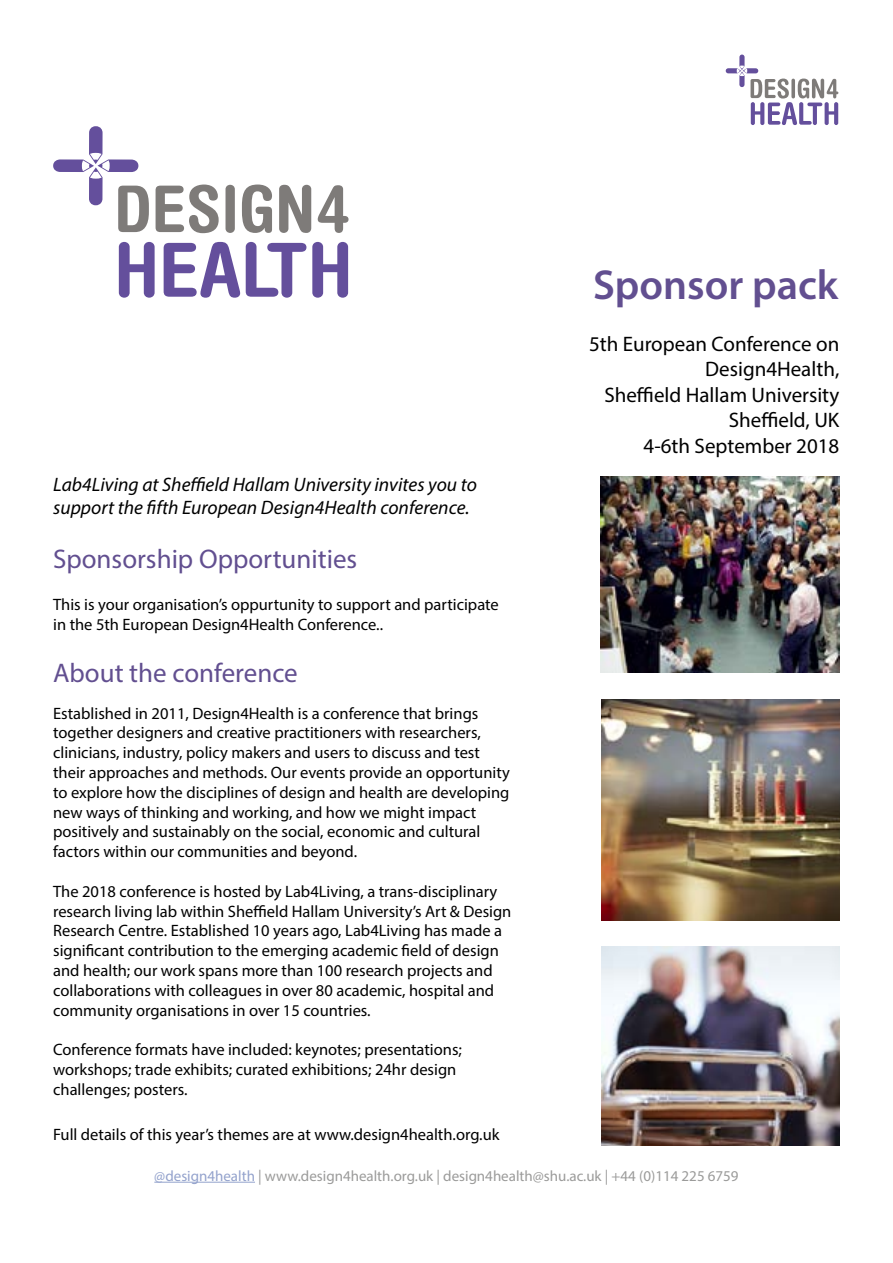
<style>
.page{position:relative;width:893px;height:1263px;background:#fff}
.page>*{position:absolute;margin:0;border:0;box-sizing:border-box;transform-origin:0 0}
.t1{font:600 42px "Myriad Pro";color:#624f90}
.t2{font:27px "Myriad Pro";color:#624f90}
.t3{font:21px/25.5px "Myriad Pro";color:#000;text-align:right}
.t4{font:italic 19.5px/23.4px "Myriad Pro";color:#000}
.t5{font:16.5px/19.8px "Myriad Pro";color:#000}
.t6{font:15px "Myriad Pro";color:#9b9b9a}
.s1{color:#93a2cc}
</style>
<div class="page">
<hr style="left:154px;top:1182px;width:101px;height:1px;background:#93a2cc">
<svg style="left:726px;top:55px;width:112px;height:70px"></svg>
<img style="left:601px;top:476px;width:238px;height:197px">
<img style="left:601px;top:700px;width:239px;height:221px">
<img style="left:601px;top:947px;width:239px;height:199px">
<svg style="left:156px;top:185px;width:63px;height:48px"></svg>
<div style="left:226px;top:185px;width:9px;height:48px;background:#7e7b79;border-radius:5px"></div>
<svg style="left:242px;top:185px;width:30px;height:48px"></svg>
<svg style="left:279px;top:185px;width:32px;height:48px"></svg>
<svg style="left:318px;top:185px;width:31px;height:48px"></svg>
<svg style="left:119px;top:242px;width:36px;height:56px"></svg>
<svg style="left:164px;top:242px;width:76px;height:56px"></svg>
<svg style="left:246px;top:242px;width:60px;height:56px"></svg>
<svg style="left:312px;top:242px;width:36px;height:56px"></svg>
<svg style="left:53px;top:126px;width:96px;height:106px"></svg>
<p class="t4" style="left:53px;top:472px;width:425px">Lab4Living at Sheffield Hallam University invites you to support the fifth European Design4Health conference.</p>
<h2 class="t2" style="left:53px;top:543px;width:306px">Sponsorship Opportunities</h2>
<p class="t5" style="left:53px;top:594px;width:447px">This is your organisation’s oppurtunity to support and participate in the 5th European Design4Health Conference..</p>
<h2 class="t2" style="left:53px;top:656px;width:246px">About the conference</h2>
<p class="t5" style="left:53px;top:703px;width:458px">Established in 2011, Design4Health is a conference that brings together designers and creative practitioners with researchers, clinicians, industry, policy makers and users to discuss and test their approaches and methods. Our events provide an opportunity to explore how the disciplines of design and health are developing new ways of thinking and working, and how we might impact positively and sustainably on the social, economic and cultural factors within our communities and beyond.</p>
<p class="t5" style="left:53px;top:881px;width:460px">The 2018 conference is hosted by Lab4Living, a trans-disciplinary research living lab within Sheffield Hallam University’s Art &amp; Design Research Centre. Established 10 years ago, Lab4Living has made a significant contribution to the emerging academic field of design and health; our work spans more than 100 research projects and collaborations with colleagues in over 80 academic, hospital and community organisations in over 15 countries.</p>
<p class="t5" style="left:53px;top:1039px;width:410px">Conference formats have included: keynotes; presentations; workshops; trade exhibits; curated exhibitions; 24hr design challenges; posters.</p>
<p class="t5" style="left:53px;top:1124px;width:448px">Full details of this year’s themes are at www.design4health.org.uk</p>
<h1 class="t1" style="left:593px;top:259px;width:247px">Sponsor pack</h1>
<p class="t3" style="left:589px;top:330px;width:252px">5th European Conference on<br>Design4Health,<br>Sheffield Hallam University<br>Sheffield, UK<br>4-6th September 2018</p>
<p class="t6" style="left:154px;top:1166px;width:586px"><span class="s1">@design4health</span> | www.design4health.org.uk | design4health@shu.ac.uk | +44 (0)114 225 6759</p>
</div>
